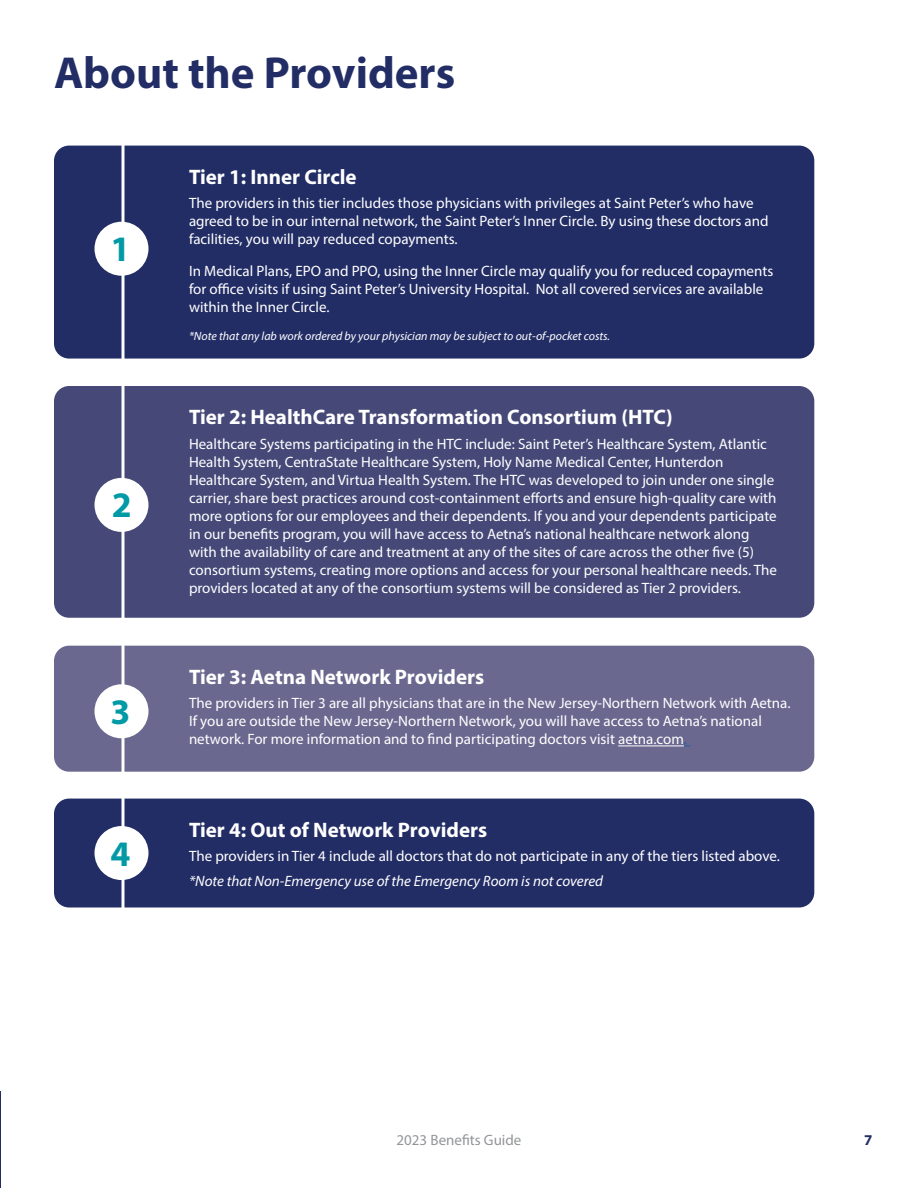
<style>
.page{position:relative;width:918px;height:1188px;background:#fff}
.page>*{position:absolute;margin:0;border:0;box-sizing:border-box;transform-origin:0 0}
.t1{font:700 45px "Myriad Pro";color:#222d65}
.t2{font:700 36px "Myriad Pro";color:#009aa6}
.t3{font:700 21px "Myriad Pro";color:#fff}
.t4{font:15px/18px "Myriad Pro";color:#fff}
.t5{font:italic 15px "Myriad Pro";color:#fff}
.t6{font:15px "Myriad Pro";color:#939598}
.t7{font:700 15px "Myriad Pro";color:#222d65}
.t8{font:italic 12px "Myriad Pro";color:#fff}
.s1{color:#215e9e}
</style>
<div class="page">
<hr style="left:0;top:854px;width:1px;height:334px;background:#222d65">
<div style="left:54px;top:146px;width:760px;height:213px;background:#222d65;border-radius:15px"></div>
<div style="left:94px;top:222px;width:54px;height:54px;background:#fff;border-radius:50%"></div>
<div style="left:54px;top:386px;width:760px;height:232px;background:#464978;border-radius:15px"></div>
<div style="left:54px;top:646px;width:760px;height:126px;background:#6a688f;border-radius:15px"></div>
<div style="left:94px;top:684px;width:54px;height:54px;background:#fff;border-radius:50%"></div>
<hr style="left:618px;top:746px;width:66px;height:1px;background:#fff">
<div style="left:54px;top:799px;width:760px;height:108px;background:#222d65;border-radius:15px"></div>
<div style="left:94px;top:826px;width:54px;height:54px;background:#fff;border-radius:50%"></div>
<hr style="left:122px;top:131px;width:2px;height:788px;background:#fff">
<div style="left:94px;top:478px;width:54px;height:54px;background:#fff;border-radius:50%"></div>
<h1 class="t1" style="left:54px;top:43px;width:403px">About the Providers</h1>
<h2 class="t2" style="left:110px;top:226px;width:21px">1</h2>
<h2 class="t2" style="left:112px;top:482px;width:21px">2</h2>
<h2 class="t2" style="left:110px;top:688px;width:21px">3</h2>
<h2 class="t2" style="left:110px;top:830px;width:21px">4</h2>
<h3 class="t3" style="left:189px;top:163px;width:169px">Tier 1: Inner Circle</h3>
<p class="t4" style="left:189px;top:194px;width:581px">The providers in this tier includes those physicians with privileges at Saint Peter’s who have agreed to be in our internal network, the Saint Peter’s Inner Circle. By using these doctors and facilities, you will pay reduced copayments.</p>
<p class="t4" style="left:189px;top:262px;width:586px">In Medical Plans, EPO and PPO, using the Inner Circle may qualify you for reduced copayments for office visits if using Saint Peter’s University Hospital. Not all covered services are available within the Inner Circle.</p>
<p class="t8" style="left:189px;top:328px;width:423px">*Note that any lab work ordered by your physician may be subject to out-of-pocket costs.</p>
<h3 class="t3" style="left:189px;top:403px;width:485px">Tier 2: HealthCare Transformation Consortium (HTC)</h3>
<p class="t4" style="left:189px;top:435px;width:589px">Healthcare Systems participating in the HTC include: Saint Peter’s Healthcare System, Atlantic Health System, CentraState Healthcare System, Holy Name Medical Center, Hunterdon Healthcare System, and Virtua Health System. The HTC was developed to join under one single carrier, share best practices around cost-containment efforts and ensure high-quality care with more options for our employees and their dependents. If you and your dependents participate in our benefits program, you will have access to Aetna’s national healthcare network along with the availability of care and treatment at any of the sites of care across the other five (5) consortium systems, creating more options and access for your personal healthcare needs. The providers located at any of the consortium systems will be considered as Tier 2 providers.</p>
<h3 class="t3" style="left:189px;top:663px;width:297px">Tier 3: Aetna Network Providers</h3>
<p class="t4" style="left:189px;top:694px;width:603px">The providers in Tier 3 are all physicians that are in the New Jersey-Northern Network with Aetna.<br>If you are outside the New Jersey-Northern Network, you will have access to Aetna’s national network. For more information and to find participating doctors visit aetna.com<span class="s1">.</span></p>
<h3 class="t3" style="left:189px;top:816px;width:300px">Tier 4: Out of Network Providers</h3>
<p class="t4" style="left:189px;top:847px;width:592px">The providers in Tier 4 include all doctors that do not participate in any of the tiers listed above.</p>
<p class="t5" style="left:189px;top:872px;width:416px">*Note that Non-Emergency use of the Emergency Room is not covered</p>
<p class="t6" style="left:397px;top:1131px;width:126px">2023 Benefits Guide</p>
<p class="t7" style="left:864px;top:1130px;width:10px">7</p>
</div>
